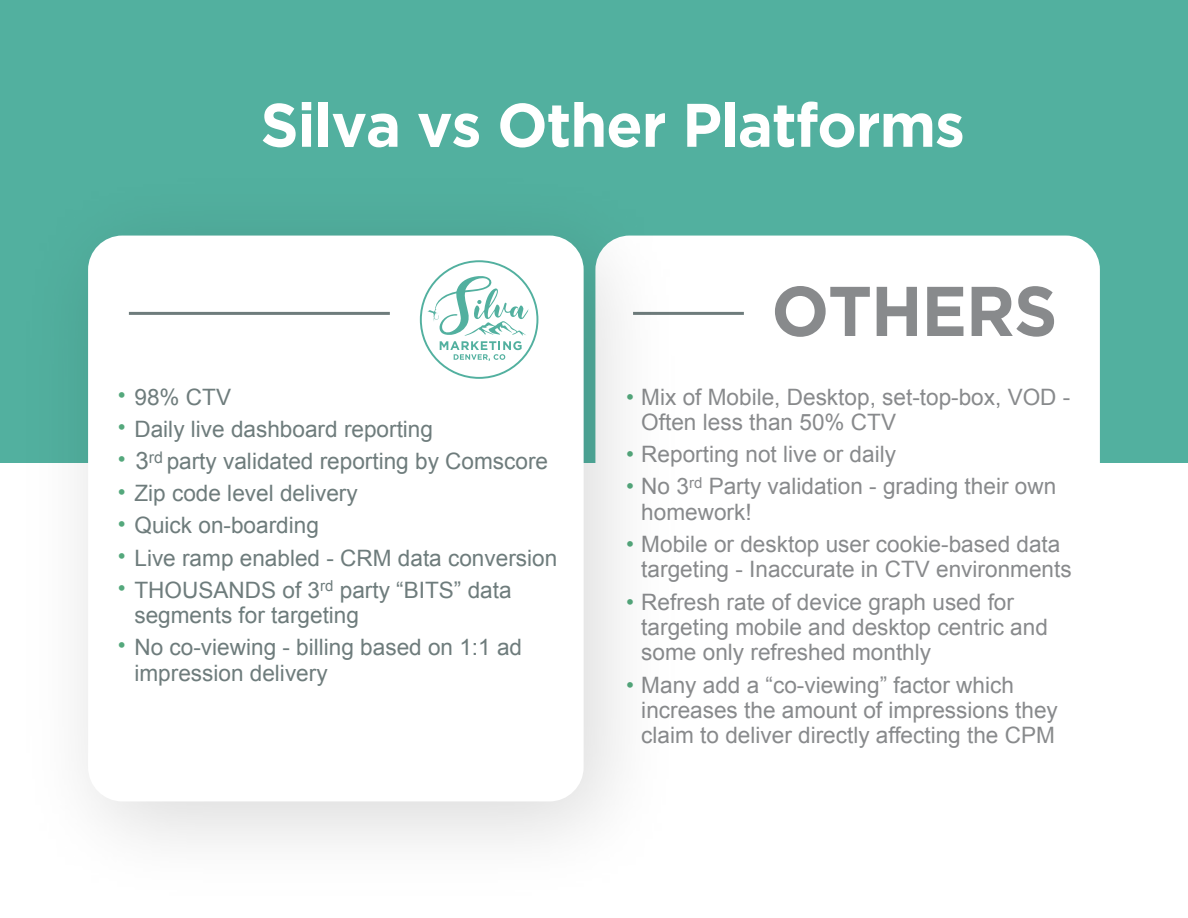
<style>
.page{position:relative;width:1188px;height:918px;background:#fff}
.page>*{position:absolute;margin:0;border:0;box-sizing:border-box;transform-origin:0 0}
.t1{font:700 70.2px "Gotham";letter-spacing:-.02em;color:#888a8c}
.t2{font:700 61.35px "Gotham";letter-spacing:-.02em;color:#fff}
.t3{font:22.65px/25.3px "Arial";color:#888a8c}
.t4{font:22.65px/25.3px "Arial";color:#6e7c7c}
.t5{font:22.5px "Arial";color:#54a87c}
.s1{font-size:22.5px;color:#54a87c}
.s2{font-size:24px}
.s3{color:#54a87c}
</style>
<div class="page">
<div style="left:0;top:0;width:1188px;height:462px;background:#52b09f"></div>
<div style="left:595px;top:236px;width:505px;height:565px;background:#fff;border-radius:34px"></div>
<hr style="left:633px;top:312px;width:111px;height:3px;background:#6e7c7c">
<img style="left:0;top:235px;width:712px;height:608px">
<div style="left:88px;top:236px;width:496px;height:565px;background:#fff;border-radius:34px"></div>
<hr style="left:129px;top:312px;width:261px;height:3px;background:#6e7c7c">
<svg style="left:420px;top:260px;width:118px;height:119px"></svg>
<h2 class="t2" style="left:261px;top:90px;width:706px">Silva vs Other Platforms</h2>
<p class="t4" style="left:118px;top:384px;width:115px"><span class="s1">•</span> 98% CTV</p>
<p class="t4" style="left:118px;top:416px;width:317px"><span class="s1">•</span> Daily live dashboard reporting</p>
<p class="t4" style="left:118px;top:449px;width:432px"><span class="s1">•</span> <span class="s2">3</span><sup>rd</sup> party validated reporting by Comscore</p>
<p class="t4" style="left:134px;top:477px;width:225px;line-height:32.1px;text-indent:-16px"><span class="s1">•</span> Zip code level delivery<br>Quick on-boarding</p>
<p class="t4" style="left:118px;top:545px;width:441px"><span class="s1">•</span> Live ramp enabled - CRM data conversion</p>
<p class="t4" style="left:134px;top:577px;width:379px;text-indent:-16px"><span class="s1">•</span> THOUSANDS of 3<sup>rd</sup> party “BITS” data segments for targeting</p>
<p class="t4" style="left:134px;top:635px;width:389px">No co-viewing - billing based on 1:1 ad impression delivery</p>
<p class="t5" style="left:118px;top:509px;width:9px">•</p>
<p class="t5" style="left:118px;top:630px;width:9px">•</p>
<h1 class="t1" style="left:771px;top:271px;width:288px">OTHERS</h1>
<p class="t3" style="left:641px;top:384px;width:431px;text-indent:-15px"><span class="s3">•</span> Mix of Mobile, Desktop, set-top-box, VOD -<br>Often less than 50% CTV</p>
<p class="t3" style="left:626px;top:442px;width:271px"><span class="s3">•</span> Reporting not live or daily</p>
<p class="t3" style="left:641px;top:474px;width:416px;text-indent:-15px"><span class="s3">•</span> No 3<sup>rd</sup> Party validation - grading their own homework!</p>
<p class="t3" style="left:641px;top:532px;width:432px;text-indent:-15px"><span class="s3">•</span> Mobile or desktop user cookie-based data targeting - Inaccurate in CTV environments</p>
<p class="t3" style="left:641px;top:589px;width:408px;text-indent:-15px"><span class="s3">•</span> Refresh rate of device graph used for targeting mobile and desktop centric and some only refreshed monthly</p>
<p class="t3" style="left:641px;top:672px;width:418px;text-indent:-15px"><span class="s3">•</span> Many add a “co-viewing” factor which increases the amount of impressions they claim to deliver directly affecting the CPM</p>
</div>
